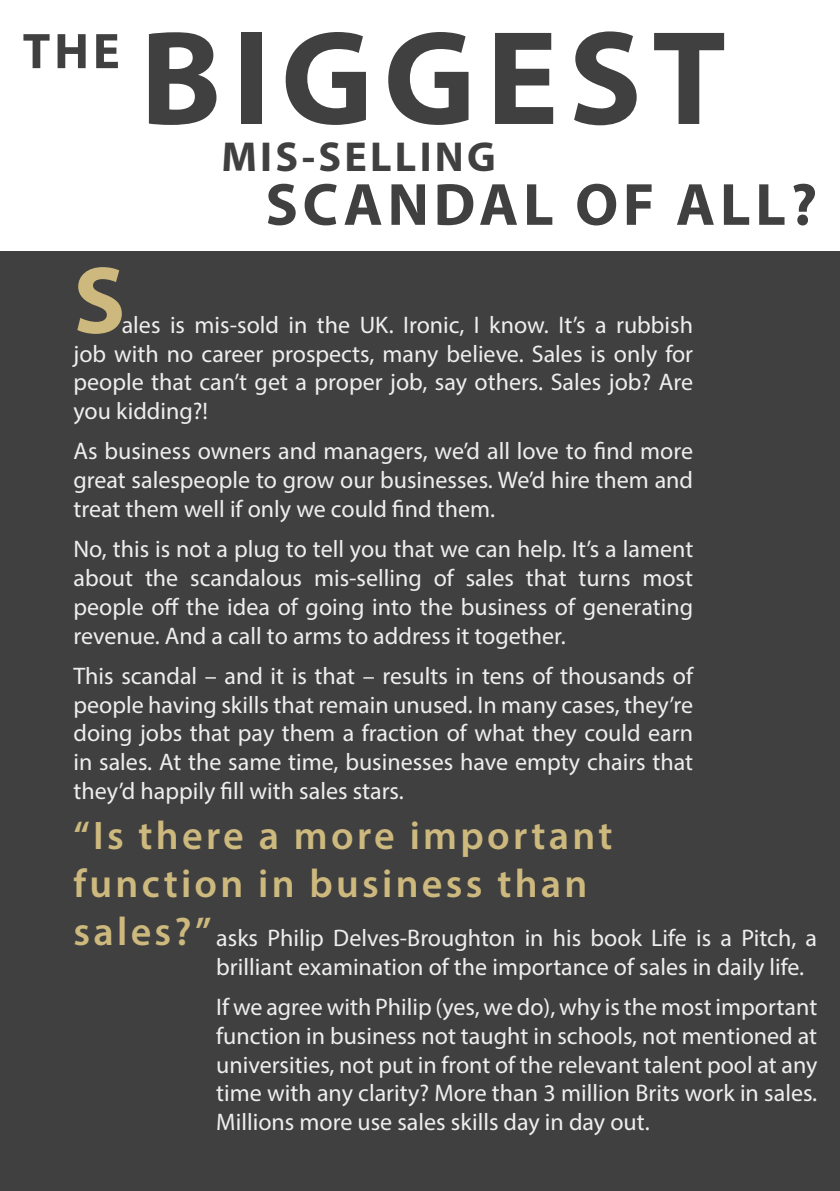
<style>
.page{position:relative;width:840px;height:1191px;background:#fff}
.page>*{position:absolute;margin:0;border:0;box-sizing:border-box;transform-origin:0 0}
.t1{font:700 135px "Myriad Pro";letter-spacing:.075em;color:#404040}
.t2{font:700 96px "Myriad Pro";color:#cdb97e}
.t3{font:700 60px "Myriad Pro";letter-spacing:.075em;color:#404040}
.t4{font:700 50.4px "Myriad Pro";color:#404040}
.t5{font:700 42px "Myriad Pro";letter-spacing:.075em;color:#404040}
.t6{font:600 40px/48px "Myriad Pro";letter-spacing:.08em;color:#cdb97e}
.t7{font:24px/28.8px "Myriad Pro";color:#eee;text-align:justify}
</style>
<div class="page">
<div style="left:0;top:251px;width:839px;height:940px;background:#404040"></div>
<p class="t4" style="left:23px;top:18px;width:99px">THE</p>
<p class="t1" style="left:140px;top:-10px;width:587px">BIGGEST</p>
<p class="t5" style="left:221px;top:129px;width:276px">MIS-SELLING</p>
<p class="t3" style="left:265px;top:165px;width:553px">SCANDAL OF ALL?</p>
<p class="t2" style="left:73px;top:238px;width:53px">S</p>
<p class="t7" style="left:73px;top:310px;width:621px;text-indent:48px">ales is mis-sold in the UK. Ironic, I know. It’s a rubbish job with no career prospects, many believe. Sales is only for people that can’t get a proper job, say others. Sales job? Are you kidding?!</p>
<p class="t7" style="left:73px;top:436px;width:621px">As business owners and managers, we’d all love to find more great salespeople to grow our businesses. We’d hire them and treat them well if only we could find them.</p>
<p class="t7" style="left:73px;top:534px;width:621px">No, this is not a plug to tell you that we can help. It’s a lament about the scandalous mis-selling of sales that turns most people off the idea of going into the business of generating revenue. And a call to arms to address it together.</p>
<p class="t7" style="left:73px;top:661px;width:621px">This scandal – and it is that – results in tens of thousands of people having skills that remain unused. In many cases, they’re doing jobs that pay them a fraction of what they could earn in sales. At the same time, businesses have empty chairs that they’d happily fill with sales stars.</p>
<p class="t6" style="left:73px;top:810px;width:540px">“Is there a more important function in business than sales?”</p>
<p class="t7" style="left:216px;top:923px;width:602px">asks Philip Delves-Broughton in his book Life is a Pitch, a brilliant examination of the importance of sales in daily life.</p>
<p class="t7" style="left:216px;top:992px;width:602px">If we agree with Philip (yes, we do), why is the most important function in business not taught in schools, not mentioned at universities, not put in front of the relevant talent pool at any time with any clarity? More than 3 million Brits work in sales.<br>Millions more use sales skills day in day out.</p>
</div>
